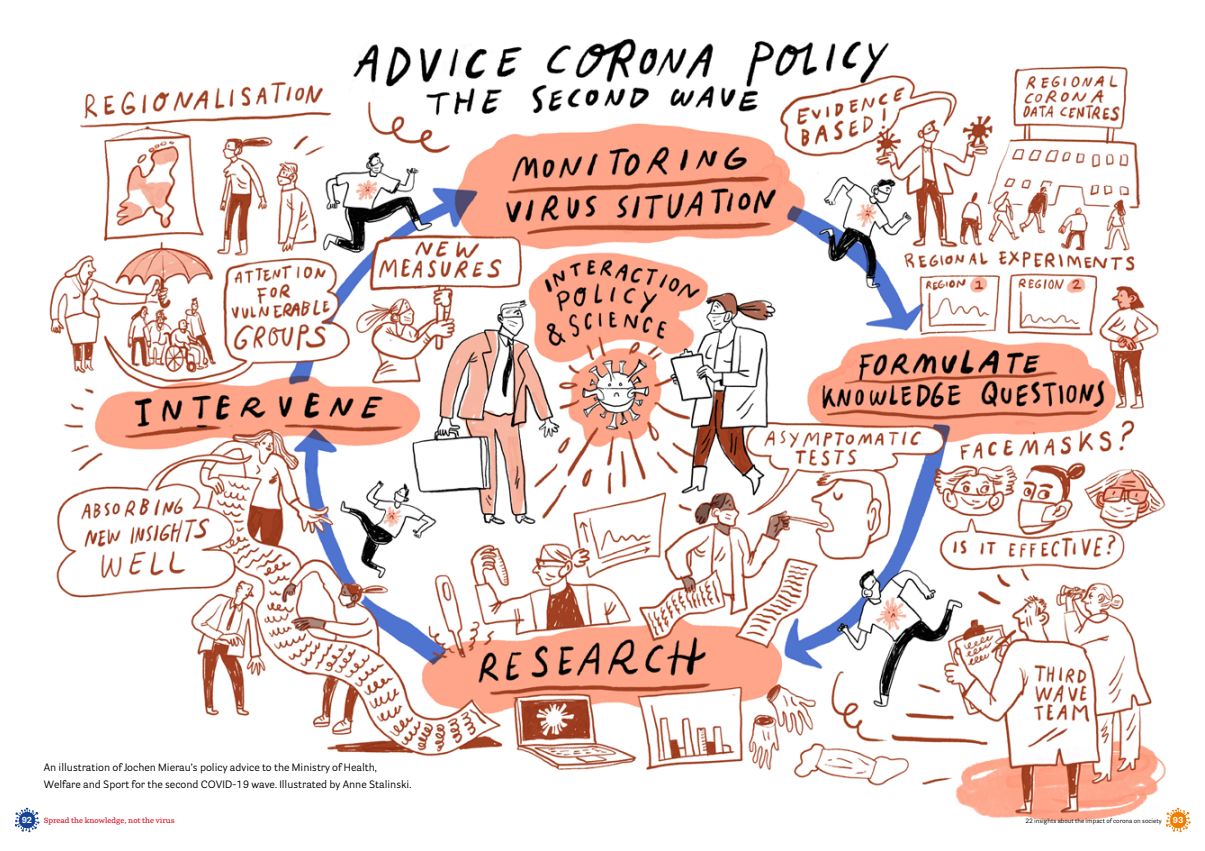
<style>
.page{position:relative;width:1205px;height:851px;background:#fff}
.page>*{position:absolute;margin:0;border:0;box-sizing:border-box;transform-origin:0 0}
.t1{font:10.62px/17.5px "Parry Grotesque";color:#000}
.t2{font:700 8.75px "Parry Grotesque";color:#fff}
.t3{font:600 7.5px "Parry";color:#de0b22}
.t4{font:6.25px "Parry Grotesque";color:#000}
</style>
<div class="page">
<img style="left:49px;top:38px;width:1117px;height:784px">
<svg style="left:14px;top:682px;width:360px;height:151px"></svg>
<svg style="left:15px;top:807px;width:25px;height:25px"></svg>
<svg style="left:1166px;top:807px;width:24px;height:25px"></svg>
<p class="t1" style="left:44px;top:757px;width:369px">An illustration of Jochen Mierau’s policy advice to the Ministry of Health,<br>Welfare and Sport for the second COVID-19 wave. Illustrated by Anne Stalinski.</p>
<p class="t2" style="left:22px;top:814px;width:12px">92</p>
<p class="t3" style="left:44px;top:815px;width:133px">Spread the knowledge, not the virus</p>
<p class="t4" style="left:1025px;top:816px;width:138px">22 insights about the impact of corona on society</p>
<p class="t2" style="left:1173px;top:814px;width:12px">93</p>
</div>
